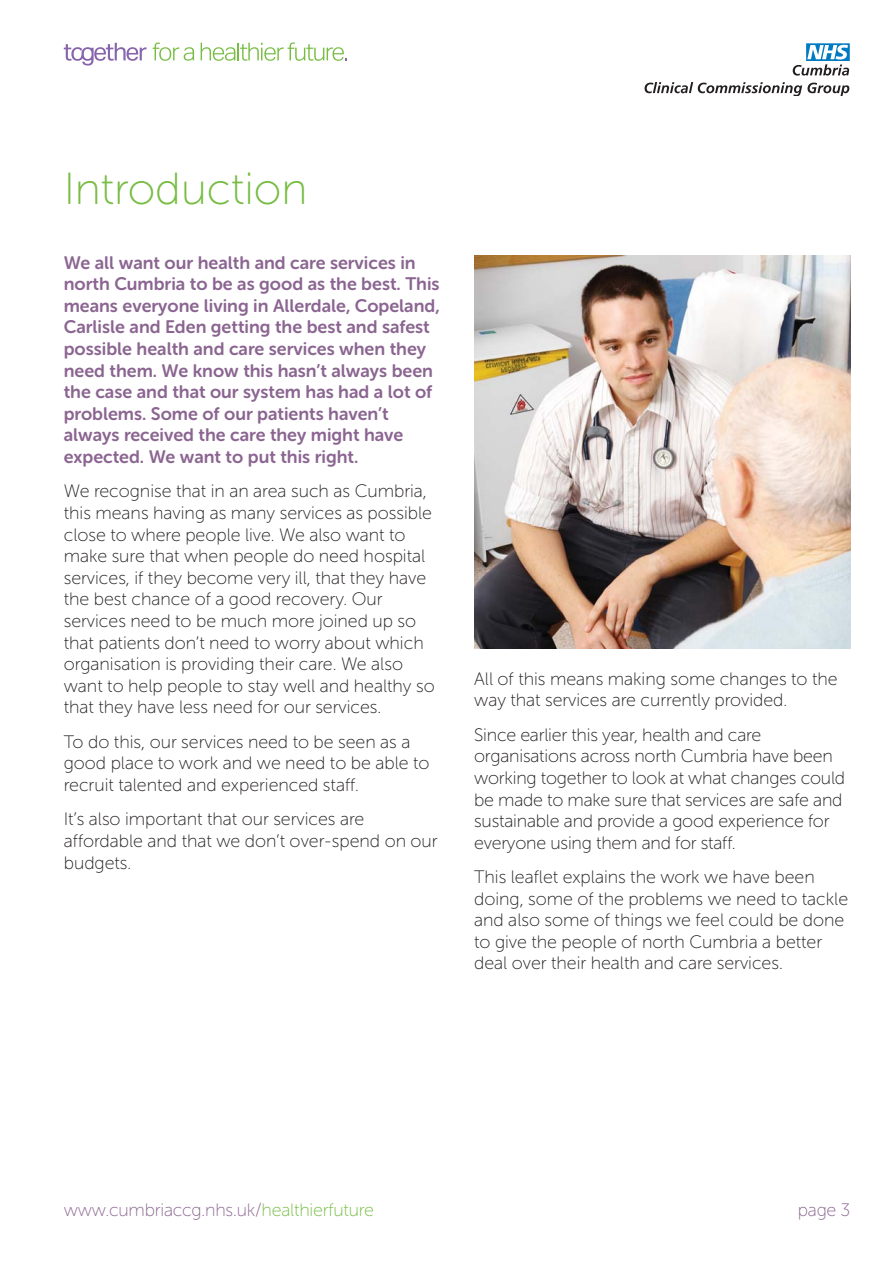
<style>
.page{position:relative;width:893px;height:1263px;background:#fff}
.page>*{position:absolute;margin:0;border:0;box-sizing:border-box;transform-origin:0 0}
.t1{font:45px "Museo Sans Rounded 100";color:#77bc43}
.t2{font:18px/21.6px "Museo Sans Rounded 100";color:#231f20}
.t3{font:18px/21.6px "Museo Sans Rounded 700";color:#8b6591}
.t4{font:18px "Museo Sans Rounded 100";letter-spacing:-.01em;color:#8b6591}
.s1{color:#77bc43}
</style>
<div class="page">
<svg style="left:645px;top:43px;width:205px;height:52px"></svg>
<svg style="left:153px;top:43px;width:41px;height:18px"></svg>
<svg style="left:201px;top:43px;width:145px;height:18px"></svg>
<svg style="left:64px;top:43px;width:83px;height:23px"></svg>
<img style="left:474px;top:255px;width:376px;height:394px">
<h1 class="t1" style="left:64px;top:172px;width:245px">Introduction</h1>
<p class="t3" style="left:64px;top:253px;width:377px">We all want our health and care services in north Cumbria to be as good as the best. This means everyone living in Allerdale, Copeland, Carlisle and Eden getting the best and safest possible health and care services when they need them. We know this hasn’t always been the case and that our system has had a lot of problems. Some of our patients haven’t always received the care they might have expected. We want to put this right.</p>
<p class="t2" style="left:64px;top:482px;width:372px">We recognise that in an area such as Cumbria, this means having as many services as possible close to where people live. We also want to make sure that when people do need hospital services, if they become very ill, that they have the best chance of a good recovery. Our services need to be much more joined up so that patients don’t need to worry about which organisation is providing their care. We also want to help people to stay well and healthy so that they have less need for our services.</p>
<p class="t2" style="left:64px;top:733px;width:367px">To do this, our services need to be seen as a good place to work and we need to be able to recruit talented and experienced staff.</p>
<p class="t2" style="left:64px;top:810px;width:375px">It’s also important that our services are affordable and that we don’t over-spend on our budgets.</p>
<p class="t2" style="left:474px;top:669px;width:365px">All of this means making some changes to the way that services are currently provided.</p>
<p class="t2" style="left:474px;top:725px;width:373px">Since earlier this year, health and care organisations across north Cumbria have been working together to look at what changes could be made to make sure that services are safe and sustainable and provide a good experience for everyone using them and for staff.</p>
<p class="t2" style="left:474px;top:868px;width:375px">This leaflet explains the work we have been doing, some of the problems we need to tackle and also some of things we feel could be done to give the people of north Cumbria a better deal over their health and care services.</p>
<p class="t4" style="left:64px;top:1203px;width:312px">www.cumbriaccg.nhs.uk/<span class="s1">healthierfuture</span></p>
<p class="t4" style="left:798px;top:1203px;width:54px">page 3</p>
</div>
